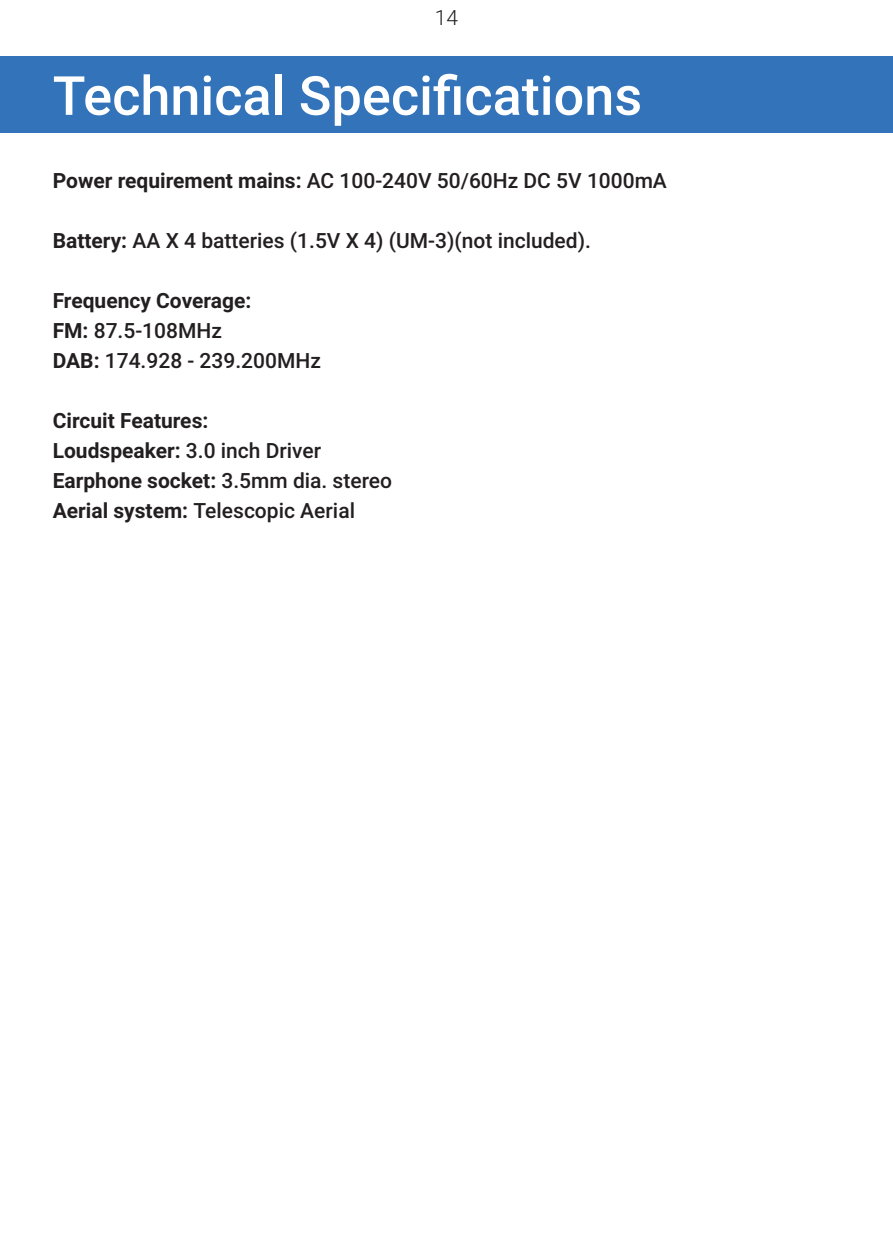
<style>
.page{position:relative;width:893px;height:1259px;background:#fff}
.page>*{position:absolute;margin:0;border:0;box-sizing:border-box;transform-origin:0 0}
.t1{font:500 54px "Roboto";color:#fff}
.t2{font:500 21px/30px "Roboto";color:#231f20}
.t3{font:700 21px/30px "Roboto";color:#231f20}
.t4{font:300 21px "Roboto";color:#231f20}
.s1{font-weight:700}
.s2{font-weight:500}
</style>
<div class="page">
<div style="left:0;top:56px;width:893px;height:76px;background:#3273ba"></div>
<p class="t4" style="left:435px;top:3px;width:25px">14</p>
<h1 class="t1" style="left:53px;top:58px;width:591px">Technical Specifications</h1>
<p class="t2" style="left:53px;top:164px;width:616px"><span class="s1">Power requirement mains:</span> AC 100-240V 50/60Hz DC 5V 1000mA</p>
<p class="t2" style="left:53px;top:224px;width:540px"><span class="s1">Battery:</span> AA X 4 batteries (1.5V X 4) (UM-3)(not included).</p>
<p class="t2" style="left:53px;top:284px;width:270px"><span class="s1">Frequency Coverage:<br>FM:</span> 87.5-108MHz<br><span class="s1">DAB:</span> 174.928 - 239.200MHz</p>
<p class="t3" style="left:53px;top:404px;width:341px">Circuit Features:<br>Loudspeaker: <span class="s2">3.0 inch Driver<br></span>Earphone socket: <span class="s2">3.5mm dia. stereo<br></span>Aerial system: <span class="s2">Telescopic Aerial</span></p>
</div>
